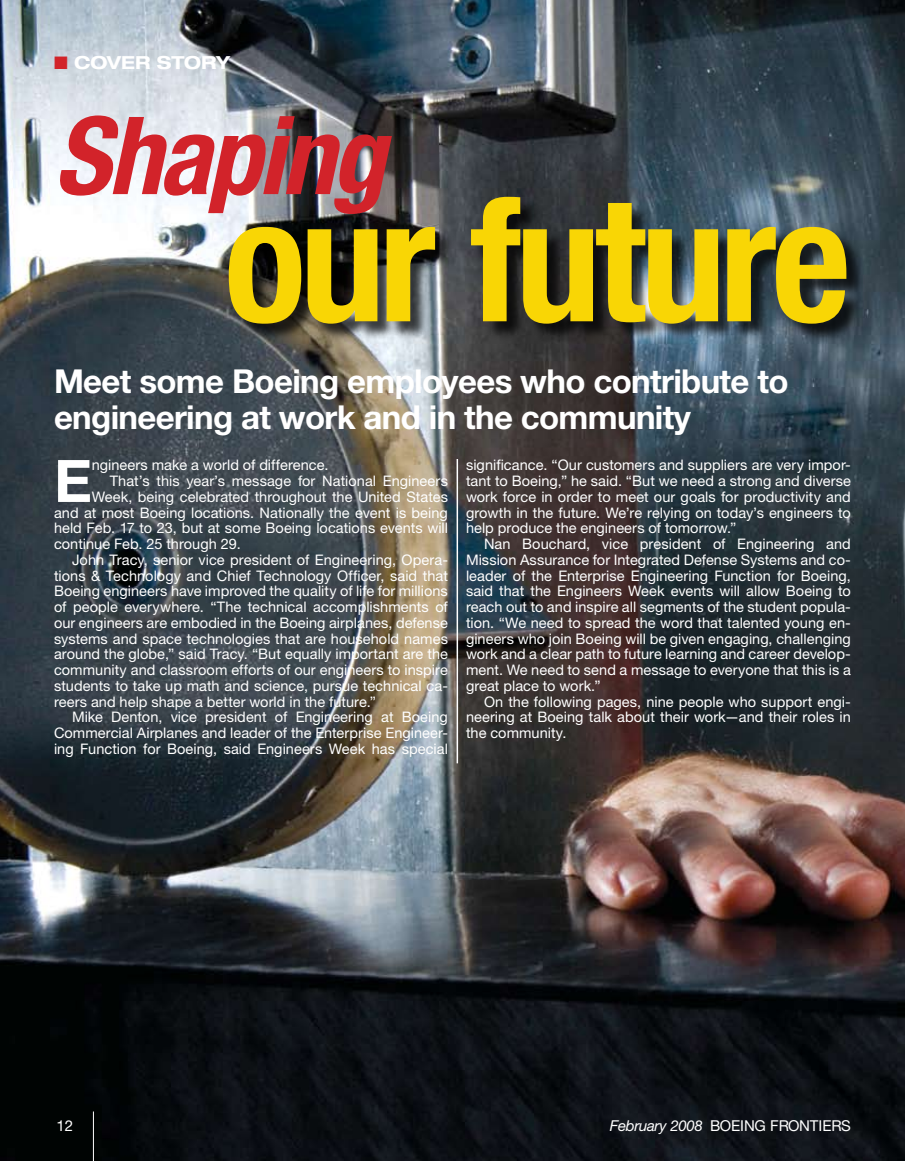
<style>
.page{position:relative;width:905px;height:1161px;background:#fff}
.page>*{position:absolute;margin:0;border:0;box-sizing:border-box;transform-origin:0 0}
.t1{font:700 condensed 171px "Helvetica Neue LT Std";letter-spacing:-.035em;color:#f9d605}
.t2{font:italic 700 condensed 108px "Helvetica Neue LT Std";letter-spacing:-.03em;color:#d2232a}
.t3{font:700 58.65px "Helvetica Neue LT Std";color:#fff}
.t4{font:700 33px/36px "Helvetica Neue LT Std";letter-spacing:-.02em;color:#fff}
.t5{font:700 expanded 18px "Helvetica Neue LT Std";letter-spacing:-.005em;color:#fff}
.t6{font:15px "Helvetica Neue LT Std";color:#fff}
.t7{font:14.55px/15.8px "Helvetica Neue LT Std";color:#fff;text-align:justify}
.s1{color:#d2232a}
.s2{font-style:italic}
</style>
<div class="page">
<img style="left:0;top:0;width:904px;height:1161px">
<hr style="left:93px;top:1112px;width:1px;height:49px;background:#fff">
<div style="left:229px;top:198px;width:637px;height:146px;background:#000;opacity:.75"></div>
<hr style="left:456px;top:459px;width:2px;height:304px;background:#fff">
<p class="t5" style="left:54px;top:51px;width:178px"><span class="s1">■</span> COVER STORY</p>
<h2 class="t2" style="left:54px;top:90px;width:332px">Shaping</h2>
<h1 class="t1" style="left:224px;top:157px;width:628px">our future</h1>
<h3 class="t4" style="left:54px;top:362px;width:736px">Meet some Boeing employees who contribute to engineering at work and in the community</h3>
<h3 class="t3" style="left:54px;top:445px;width:40px">E</h3>
<p class="t7" style="left:92px;top:457px;width:238px">ngineers make a world of difference.</p>
<p class="t7" style="left:466px;top:457px;width:386px">significance. “Our customers and suppliers are very impor&shy;tant to Boeing,” he said. “But we need a strong and diverse work force in order to meet our goals for productivity and growth in the future. We’re relying on today’s engineers to help produce the engineers of tomorrow.”</p>
<p class="t7" style="left:466px;top:536px;width:386px;text-indent:18px">Nan Bouchard, vice president of Engineering and Mission Assurance for Integrated Defense Systems and co&shy;leader of the Enterprise Engineering Function for Boeing, said that the Engineers Week events will allow Boeing to reach out to and inspire all segments of the student popula&shy;tion. “We need to spread the word that talented young en&shy;gineers who join Boeing will be given engaging, challenging work and a clear path to future learning and career develop&shy;ment. We need to send a message to everyone that this is a great place to work.”</p>
<p class="t7" style="left:466px;top:693px;width:386px;text-indent:18px">On the following pages, nine people who support engi&shy;neering at Boeing talk about their work—and their roles in the community.</p>
<p class="t7" style="left:110px;top:473px;width:339px">That’s this year’s message for National Engineers</p>
<p class="t7" style="left:92px;top:489px;width:357px">Week, being celebrated throughout the United States</p>
<p class="t7" style="left:54px;top:504px;width:395px">and at most Boeing locations. Nationally the event is being</p>
<p class="t7" style="left:54px;top:520px;width:395px">held Feb. 17 to 23, but at some Boeing locations events will</p>
<p class="t7" style="left:54px;top:536px;width:188px">continue Feb. 25 through 29.</p>
<p class="t7" style="left:72px;top:552px;width:377px">John Tracy, senior vice president of Engineering, Opera-</p>
<p class="t7" style="left:54px;top:567px;width:395px">tions &amp; Technology and Chief Technology Officer, said that</p>
<p class="t7" style="left:54px;top:583px;width:395px">Boeing engineers have improved the quality of life for millions</p>
<p class="t7" style="left:54px;top:599px;width:395px">of people everywhere. “The technical accomplishments of</p>
<p class="t7" style="left:54px;top:615px;width:395px">our engineers are embodied in the Boeing airplanes, defense</p>
<p class="t7" style="left:54px;top:630px;width:395px">systems and space technologies that are household names</p>
<p class="t7" style="left:54px;top:646px;width:395px">around the globe,” said Tracy. “But equally important are the</p>
<p class="t7" style="left:54px;top:662px;width:395px">community and classroom efforts of our engineers to inspire</p>
<p class="t7" style="left:54px;top:678px;width:395px">students to take up math and science, pursue technical ca-</p>
<p class="t7" style="left:54px;top:693px;width:323px">reers and help shape a better world in the future.”</p>
<p class="t7" style="left:72px;top:709px;width:377px">Mike Denton, vice president of Engineering at Boeing</p>
<p class="t7" style="left:54px;top:725px;width:395px">Commercial Airplanes and leader of the Enterprise Engineer-</p>
<p class="t7" style="left:54px;top:741px;width:395px">ing Function for Boeing, said Engineers Week has special</p>
<p class="t6" style="left:57px;top:1116px;width:18px">12</p>
<p class="t6" style="left:609px;top:1117px;width:243px"><span class="s2">February 2008</span> BOEING FRONTIERS</p>
</div>
